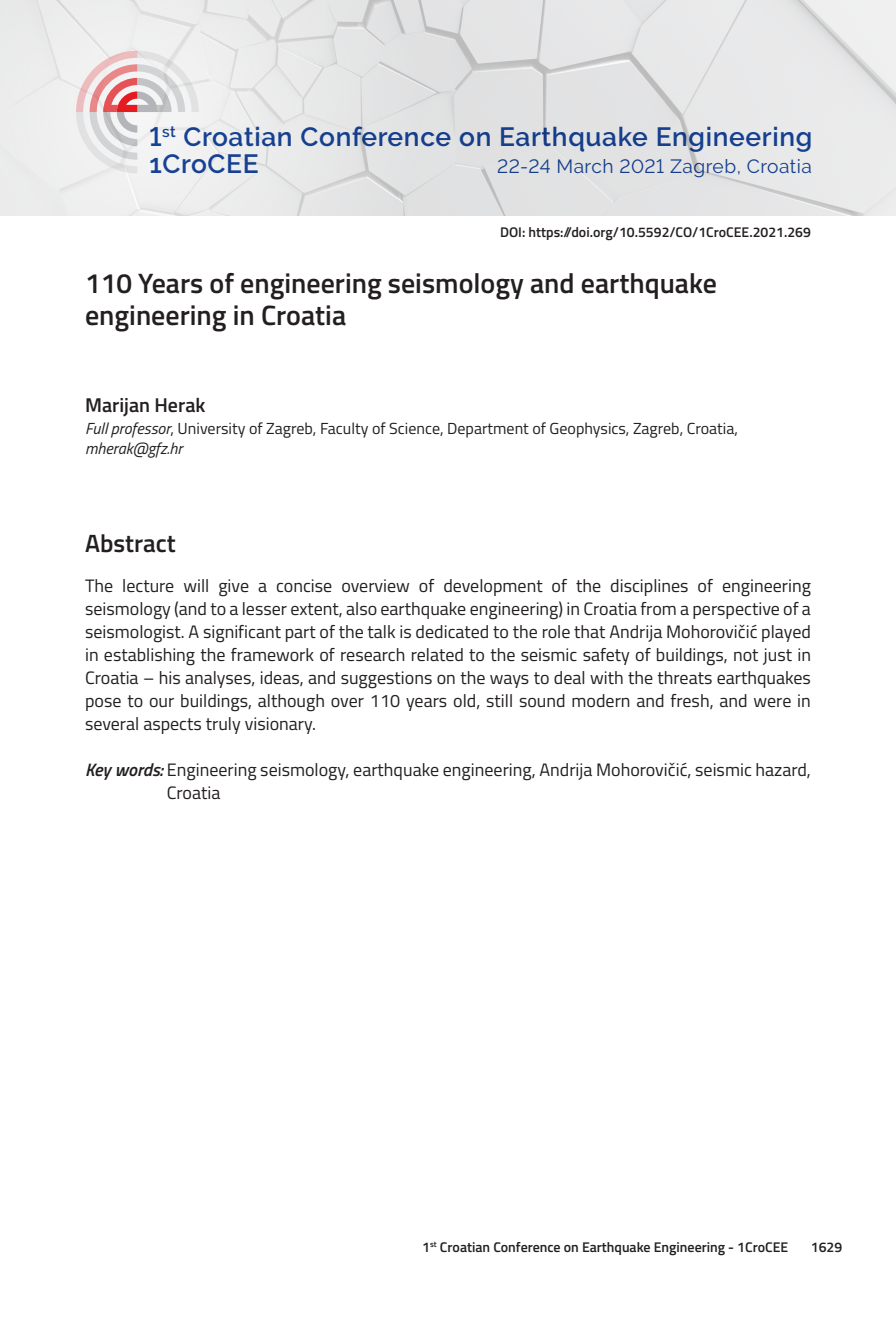
<style>
.page{position:relative;width:896px;height:1321px;background:#fff}
.page>*{position:absolute;margin:0;border:0;box-sizing:border-box;transform-origin:0 0}
.t1{font:600 28px/32px "Titillium";color:#231f20}
.t2{font:600 26.4px/27.2px "Raleway";letter-spacing:.025em;color:#18469d}
.t3{font:600 25px "Titillium";color:#231f20}
.t4{font:600 20px "Titillium";color:#231f20}
.t5{font:19.2px "Raleway";letter-spacing:.025em;color:#18469d}
.t6{font:18px/23px "Titillium";color:#231f20;text-align:justify}
.t7{font:16px/20px "Titillium";color:#231f20}
.t8{font:600 14px "Titillium";color:#231f20}
.s1{font-style:italic}
.s2{font-weight:600;font-style:italic}
</style>
<div class="page">
<img style="left:423px;top:0;width:473px;height:215px">
<div style="left:0;top:0;width:423px;height:215px;background:#eaeaeb"></div>
<svg style="left:76px;top:51px;width:123px;height:121px"></svg>
<h2 class="t2" style="left:149px;top:123px;width:664px">1<sup>st</sup> Croatian Conference on Earthquake Engineering<br>1CroCEE</h2>
<p class="t5" style="left:497px;top:155px;width:316px">22-24 March 2021 Zagreb, Croatia</p>
<p class="t8" style="left:500px;top:222px;width:312px">DOI: https://doi.org/10.5592/CO/1CroCEE.2021.269</p>
<h1 class="t1" style="left:85px;top:266px;width:633px">110 Years of engineering seismology and earthquake engineering in Croatia</h1>
<p class="t4" style="left:85px;top:390px;width:122px">Marijan Herak</p>
<p class="t7" style="left:85px;top:418px;width:654px"><span class="s1">Full professor</span>, University of Zagreb, Faculty of Science, Department of Geophysics, Zagreb, Croatia, <span class="s1">mherak@gfz.hr</span></p>
<h3 class="t3" style="left:85px;top:524px;width:92px">Abstract</h3>
<p class="t6" style="left:85px;top:573px;width:727px">The lecture will give a concise overview of development of the disciplines of engineering seismology (and to a lesser extent, also earthquake engineering) in Croatia from a perspective of a seismologist. A significant part of the talk is dedicated to the role that Andrija Mohorovičić played in establishing the framework of research related to the seismic safety of buildings, not just in Croatia – his analyses, ideas, and suggestions on the ways to deal with the threats earthquakes pose to our buildings, although over 110 years old, still sound modern and fresh, and were in several aspects truly visionary.</p>
<p class="t6" style="left:167px;top:757px;width:645px;text-indent:-82px"><span class="s2">Key words:</span> Engineering seismology, earthquake engineering, Andrija Mohorovičić, seismic hazard,<br>Croatia</p>
<p class="t8" style="left:422px;top:1237px;width:367px">1<sup>st</sup> Croatian Conference on Earthquake Engineering - 1CroCEE</p>
<p class="t8" style="left:811px;top:1237px;width:33px">1629</p>
</div>
